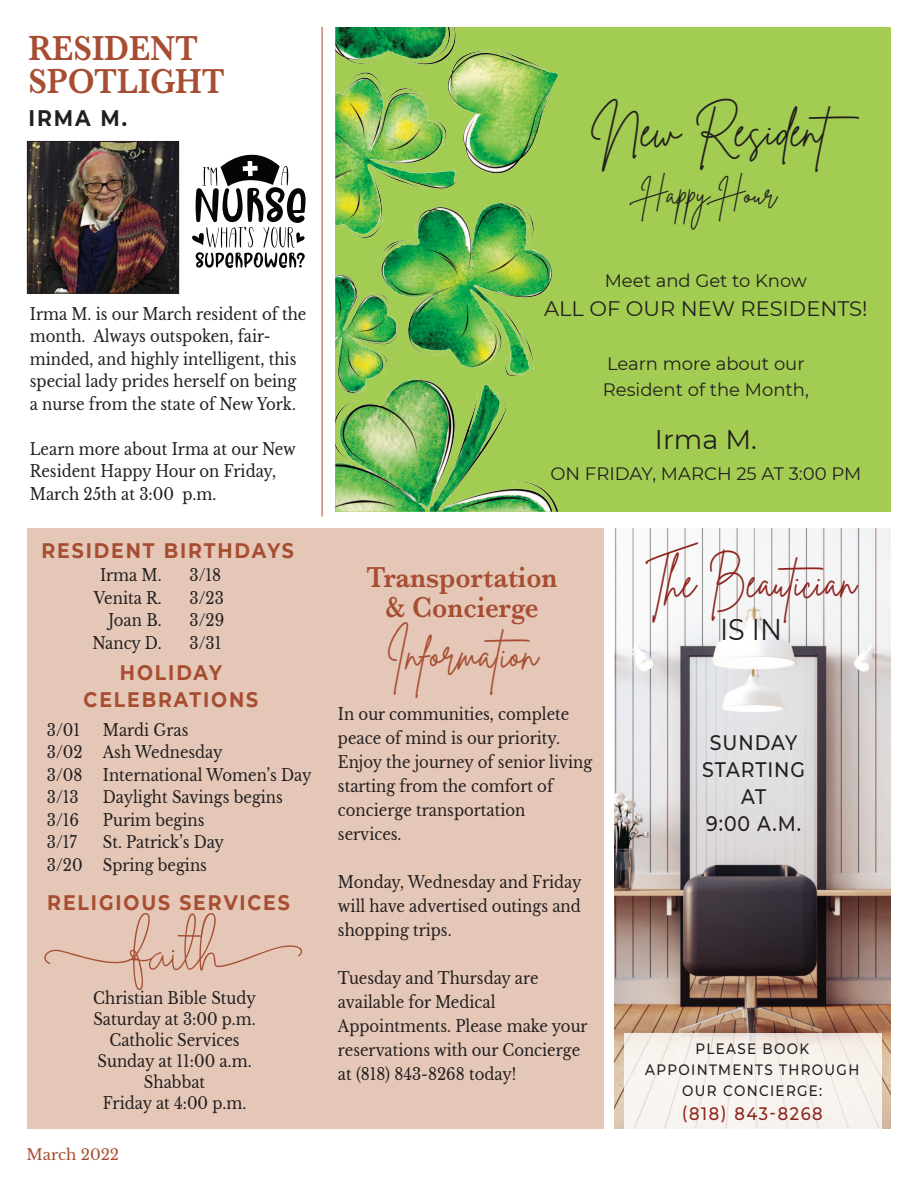
<style>
.page{position:relative;width:918px;height:1188px;background:#fff}
.page>*{position:absolute;margin:0;border:0;box-sizing:border-box;transform-origin:0 0}
.t1{font:45px "Brittany Signature";color:#8d241e;scale:.9 1}
.t2{font:45px "Brittany Signature";color:#a74d32;scale:.9 1}
.t3{font:45px "Brittany Signature";color:#231f20}
.t4{font:600 36px/33px "Baskerville";color:#a74d32;scale:.9 1}
.t5{font:600 30px/30px "Baskerville";color:#a74d32;text-align:center;scale:.9 1}
.t6{font:30px "Brittany Signature";color:#231f20}
.t7{font:30px "Montserrat";color:#231f20;scale:.9 1}
.t8{font:27px "Montserrat";color:#231f20}
.t9{font:700 22.5px "Montserrat";color:#231f20;scale:.9 1}
.t10{font:700 21px/27px "Montserrat";letter-spacing:.1em;color:#a74d32;text-align:center;scale:.9 1}
.t11{font:500 21px/27px "Montserrat";letter-spacing:.05em;color:#231f20;text-align:center;scale:.9 1}
.t12{font:21px "Montserrat";color:#231f20}
.t13{font:18px/26.4px "Montserrat";color:#231f20}
.t14{font:500 18px "Montserrat";letter-spacing:.1em;color:#8d241e;scale:.9 1}
.t15{font:16.5px/24px "Libre Baskerville";color:#231f20;scale:.9 1}
.t16{font:500 15px/21px "Montserrat";letter-spacing:.1em;color:#231f20;text-align:center;scale:.9 1}
.t17{font:15px "Libre Baskerville";color:#a74d32}
</style>
<div class="page">
<div style="left:335px;top:27px;width:556px;height:485px;background:#a3cd52"></div>
<svg style="left:192px;top:155px;width:114px;height:113px"></svg>
<img style="left:29px;top:143px;width:148px;height:149px">
<div style="left:27px;top:141px;width:152px;height:153px;border:1px solid #231f20"></div>
<img style="left:614px;top:528px;width:277px;height:600px">
<div style="left:624px;top:1034px;width:258px;height:98px;background:#fff;opacity:.8"></div>
<div style="left:28px;top:528px;width:576px;height:600px;background:#e4c7b7"></div>
<svg style="left:44px;top:913px;width:258px;height:77px"></svg>
<hr style="left:322px;top:27px;width:1px;height:490px;background:#a74d32">
<img style="left:335px;top:27px;width:224px;height:485px">
<h2 class="t4" style="left:28px;top:32px;width:220px">RESIDENT<br>SPOTLIGHT</h2>
<h3 class="t9" style="left:28px;top:105px;width:111px">IRMA M.</h3>
<p class="t15" style="left:30px;top:303px;width:309px;line-height:22.5px">Irma M. is our March resident of the month. Always outspoken, fair&shy;minded, and highly intelligent, this special lady prides herself on being a nurse from the state of New York.</p>
<p class="t15" style="left:30px;top:438px;width:297px;line-height:22.5px">Learn more about Irma at our New<br>Resident Happy Hour on Friday,<br>March 25th at 3:00 p.m.</p>
<p class="t10" style="left:41px;top:537px;width:282px">RESIDENT BIRTHDAYS</p>
<p class="t15" style="left:100px;top:564px;width:70px">Irma M.</p>
<p class="t15" style="left:190px;top:564px;width:37px">3/18</p>
<p class="t15" style="left:94px;top:586px;width:77px">Venita R.</p>
<p class="t15" style="left:190px;top:586px;width:40px">3/23</p>
<p class="t15" style="left:108px;top:609px;width:61px">Joan B.</p>
<p class="t15" style="left:190px;top:609px;width:40px">3/29</p>
<p class="t15" style="left:92px;top:631px;width:78px">Nancy D.</p>
<p class="t15" style="left:190px;top:631px;width:37px">3/31</p>
<p class="t10" style="left:84px;top:659px;width:196px">HOLIDAY<br>CELEBRATIONS</p>
<p class="t15" style="left:47px;top:719px;width:296px;line-height:22.5px;text-indent:56px">Mardi Gras<br>3/02 Ash Wednesday<br>3/08 International Women’s Day<br>3/13</p>
<p class="t15" style="left:47px;top:718px;width:38px">3/01</p>
<p class="t15" style="left:103px;top:785px;width:202px">Daylight Savings begins</p>
<p class="t15" style="left:47px;top:808px;width:37px">3/16</p>
<p class="t15" style="left:103px;top:808px;width:114px">Purim begins</p>
<p class="t15" style="left:47px;top:830px;width:35px">3/17</p>
<p class="t15" style="left:47px;top:831px;width:198px;line-height:22.5px;text-indent:56px">St. Patrick’s Day<br>3/20 Spring begins</p>
<p class="t10" style="left:47px;top:889px;width:271px">RELIGIOUS SERVICES</p>
<p class="t15" style="left:93px;top:988px;width:182px;line-height:21px;text-align:center">Christian Bible Study<br>Saturday at 3:00 p.m.<br>Catholic Services<br>Sunday at 11:00 a.m.<br>Shabbat<br>Friday at 4:00 p.m.</p>
<p class="t17" style="left:26px;top:1146px;width:94px">March 2022</p>
<h1 class="t3" style="left:591px;top:102px;width:282px">New Resident</h1>
<h3 class="t6" style="left:642px;top:174px;width:136px">Happy Hour</h3>
<p class="t13" style="left:605px;top:267px;width:204px">Meet and Get to Know</p>
<p class="t12" style="left:544px;top:296px;width:325px">ALL OF OUR NEW RESIDENTS!</p>
<p class="t13" style="left:603px;top:350px;width:208px">Learn more about our<br>Resident of the Month,</p>
<h3 class="t8" style="left:655px;top:423px;width:103px">Irma M.</h3>
<p class="t13" style="left:551px;top:460px;width:312px">ON FRIDAY, MARCH 25 AT 3:00 PM</p>
<h3 class="t5" style="left:366px;top:562px;width:214px">Transportation &amp; Concierge</h3>
<h1 class="t2" style="left:386px;top:624px;width:173px">Information</h1>
<p class="t15" style="left:338px;top:702px;width:284px">In our communities, complete peace of mind is our priority.<br>Enjoy the journey of senior living starting from the comfort of concierge transportation services.</p>
<p class="t15" style="left:338px;top:870px;width:272px;text-align:justify">Monday, Wednesday and Friday will have advertised outings and shopping trips.</p>
<p class="t15" style="left:338px;top:966px;width:279px">Tuesday and Thursday are available for Medical<br>Appointments. Please make your reservations with our Concierge at (818) 843-8268 today!</p>
<h1 class="t1" style="left:646px;top:553px;width:236px">The Beautician</h1>
<h3 class="t7" style="left:720px;top:611px;width:70px">IS IN</h3>
<p class="t11" style="left:702px;top:729px;width:116px">SUNDAY<br>STARTING<br>AT<br>9:00 A.M.</p>
<p class="t16" style="left:645px;top:1038px;width:239px">PLEASE BOOK<br>APPOINTMENTS THROUGH<br>OUR CONCIERGE:</p>
<p class="t14" style="left:682px;top:1103px;width:158px">(818) 843-8268</p>
</div>
